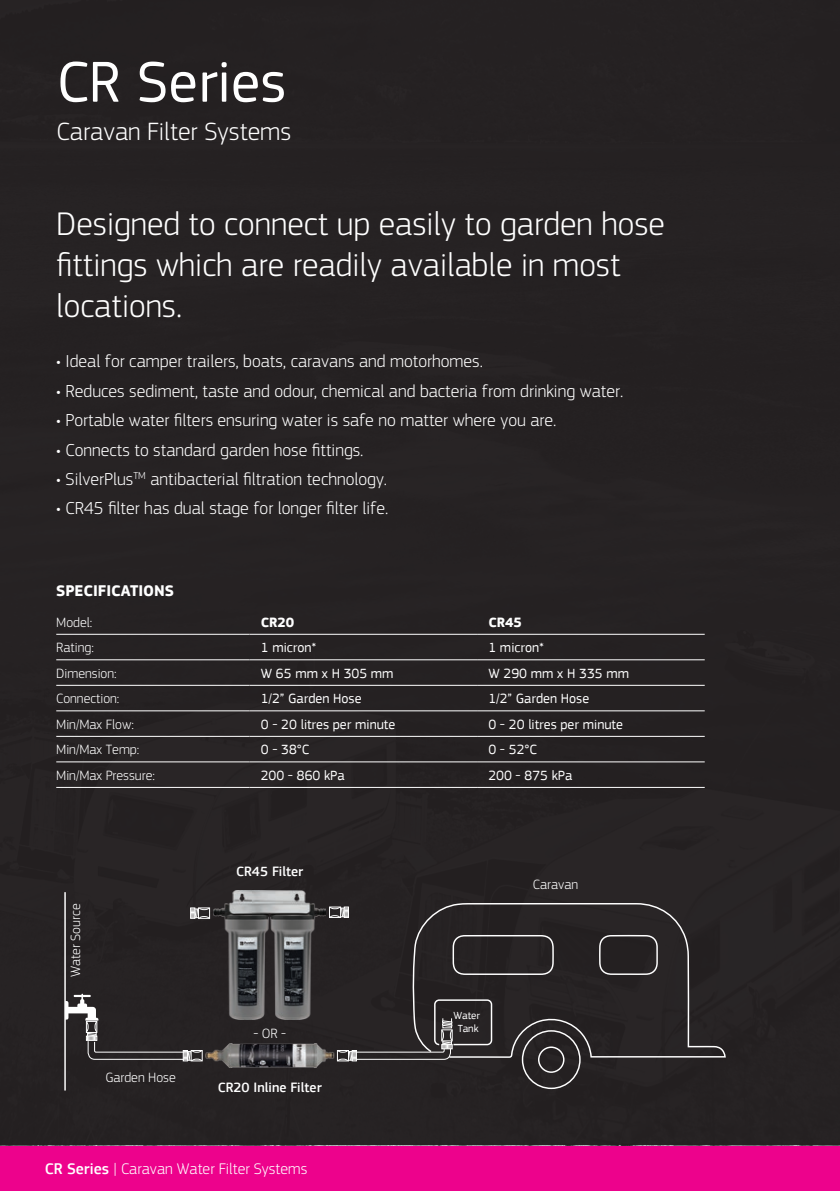
<style>
.page{position:relative;width:840px;height:1191px;background:#fff}
.page>*{position:absolute;margin:0;border:0;box-sizing:border-box;transform-origin:0 0}
.t1{font:60px "PF Square Sans Pro";color:#fff}
.t2{font:34px/40.8px "PF Square Sans Pro Light V1";color:#fff}
.t3{font:26px "PF Square Sans Pro Light V1";color:#fff}
.t4{font:18px "PF Square Sans Pro Light V1";color:#fff}
.t5{font:16px "PF Square Sans Pro Light V1";color:#fff}
.Bullet_list{font:700 16px "PF Square Sans Pro";color:#fff}
.spec2{font:14px "PF Square Sans Pro";color:#fff}
.spec1{font:14px "PF Square Sans Pro Light V1";color:#fff}
.Paragraph_Style_3{font:14px "PF Square Sans Pro Light V1";color:#fff}
.Paragraph_Style_3-2{font:500 14px "PF Square Sans Pro";color:#fff}
.spec2-2{font:700 14px "PF Square Sans Pro";color:#fff}
.t6{font:10.8px/13px "PF Square Sans Pro";color:#fff;text-align:center}
.s1{font-family:"PF Square Sans Pro";font-weight:500}
</style>
<div class="page">
<div style="left:0;top:1145px;width:839px;height:46px;background:#ed028c"></div>
<div style="left:0;top:0;width:839px;height:1145px;background:#231f20"></div>
<svg style="left:329px;top:906px;width:19px;height:12px"></svg>
<div style="left:198px;top:907px;width:12px;height:11px;border:1px solid #fff"></div>
<svg style="left:190px;top:907px;width:19px;height:12px"></svg>
<svg style="left:412px;top:903px;width:314px;height:155px"></svg>
<svg style="left:520px;top:1029px;width:59px;height:61px"></svg>
<hr style="left:64px;top:892px;width:2px;height:198px;background:#fff">
<svg style="left:65px;top:993px;width:137px;height:68px"></svg>
<svg style="left:338px;top:998px;width:154px;height:63px"></svg>
<img style="left:214px;top:890px;width:111px;height:129px">
<img style="left:205px;top:1043px;width:133px;height:25px">
<hr style="left:56px;top:634px;width:193px;height:1px;background:#fff">
<hr style="left:249px;top:634px;width:228px;height:1px;background:#fff">
<hr style="left:477px;top:634px;width:227px;height:1px;background:#fff">
<hr style="left:56px;top:659px;width:193px;height:1px;background:#fff">
<hr style="left:249px;top:659px;width:228px;height:1px;background:#fff">
<hr style="left:477px;top:659px;width:227px;height:1px;background:#fff">
<hr style="left:56px;top:685px;width:193px;height:1px;background:#fff">
<hr style="left:249px;top:685px;width:228px;height:1px;background:#fff">
<hr style="left:477px;top:685px;width:227px;height:1px;background:#fff">
<hr style="left:56px;top:710px;width:193px;height:1px;background:#fff">
<hr style="left:249px;top:710px;width:228px;height:1px;background:#fff">
<hr style="left:477px;top:710px;width:227px;height:1px;background:#fff">
<hr style="left:56px;top:736px;width:193px;height:1px;background:#fff">
<hr style="left:249px;top:736px;width:228px;height:1px;background:#fff">
<hr style="left:477px;top:736px;width:227px;height:1px;background:#fff">
<hr style="left:56px;top:761px;width:193px;height:1px;background:#fff">
<hr style="left:249px;top:761px;width:228px;height:1px;background:#fff">
<hr style="left:477px;top:761px;width:227px;height:1px;background:#fff">
<hr style="left:56px;top:787px;width:193px;height:1px;background:#fff">
<hr style="left:249px;top:787px;width:228px;height:1px;background:#fff">
<hr style="left:477px;top:787px;width:227px;height:1px;background:#fff">
<p class="t1" style="left:57px;top:47px;width:231px">CR Series</p>
<p class="t3" style="left:57px;top:116px;width:236px">Caravan Filter Systems</p>
<p class="t2" style="left:56px;top:203px;width:609px">Designed to connect up easily to garden hose fittings which are readily available in most locations.</p>
<p class="t4" style="left:56px;top:351px;width:428px">• Ideal for camper trailers, boats, caravans and motorhomes.</p>
<p class="t4" style="left:56px;top:380px;width:568px">• Reduces sediment, taste and odour, chemical and bacteria from drinking water.</p>
<p class="t4" style="left:56px;top:410px;width:501px">• Portable water filters ensuring water is safe no matter where you are.</p>
<p class="t4" style="left:56px;top:439px;width:308px">• Connects to standard garden hose fittings.</p>
<p class="t4" style="left:56px;top:468px;width:332px">• SilverPlus<sup>TM</sup> antibacterial filtration technology.</p>
<p class="t4" style="left:56px;top:498px;width:333px">• CR45 filter has dual stage for longer filter life.</p>
<p class="Bullet_list" style="left:56px;top:581px;width:119px">SPECIFICATIONS</p>
<p class="spec1" style="left:56px;top:614px;width:38px">Model:</p>
<p class="spec2-2" style="left:260px;top:613px;width:35px">CR20</p>
<p class="spec2-2" style="left:488px;top:613px;width:35px">CR45</p>
<p class="spec1" style="left:56px;top:639px;width:39px">Rating:</p>
<p class="spec2" style="left:260px;top:639px;width:57px">1 micron*</p>
<p class="spec2" style="left:488px;top:639px;width:57px">1 micron*</p>
<p class="spec1" style="left:56px;top:665px;width:62px">Dimension:</p>
<p class="spec2" style="left:260px;top:665px;width:134px">W 65 mm x H 305 mm</p>
<p class="spec2" style="left:488px;top:665px;width:142px">W 290 mm x H 335 mm</p>
<p class="spec1" style="left:56px;top:690px;width:65px">Connection:</p>
<p class="spec2" style="left:260px;top:690px;width:102px">1/2” Garden Hose</p>
<p class="spec2" style="left:488px;top:690px;width:102px">1/2” Garden Hose</p>
<p class="spec1" style="left:56px;top:716px;width:79px">Min/Max Flow:</p>
<p class="spec2" style="left:260px;top:716px;width:136px">0 - 20 litres per minute</p>
<p class="spec2" style="left:488px;top:716px;width:136px">0 - 20 litres per minute</p>
<p class="spec1" style="left:56px;top:741px;width:85px">Min/Max Temp:</p>
<p class="spec2" style="left:260px;top:741px;width:50px">0 - 38°C</p>
<p class="spec2" style="left:488px;top:741px;width:50px">0 - 52°C</p>
<p class="spec1" style="left:56px;top:767px;width:100px">Min/Max Pressure:</p>
<p class="spec2" style="left:260px;top:767px;width:85px">200 - 860 kPa</p>
<p class="spec2" style="left:488px;top:767px;width:85px">200 - 875 kPa</p>
<p class="Paragraph_Style_3" style="left:67px;top:977px;width:75px;rotate:-90deg">Water Source</p>
<p class="Paragraph_Style_3" style="left:105px;top:1069px;width:72px">Garden Hose</p>
<p class="Paragraph_Style_3-2" style="left:236px;top:863px;width:68px">CR45 Filter</p>
<p class="Paragraph_Style_3" style="left:253px;top:1025px;width:34px">- OR -</p>
<p class="Paragraph_Style_3-2" style="left:218px;top:1079px;width:105px">CR20 Inline Filter</p>
<p class="t5" style="left:45px;top:1159px;width:264px"><span class="s1">CR Series</span> | Caravan Water Filter Systems</p>
<p class="t6" style="left:453px;top:1009px;width:28px">Water<br>Tank</p>
<p class="Paragraph_Style_3" style="left:532px;top:876px;width:47px">Caravan</p>
</div>
